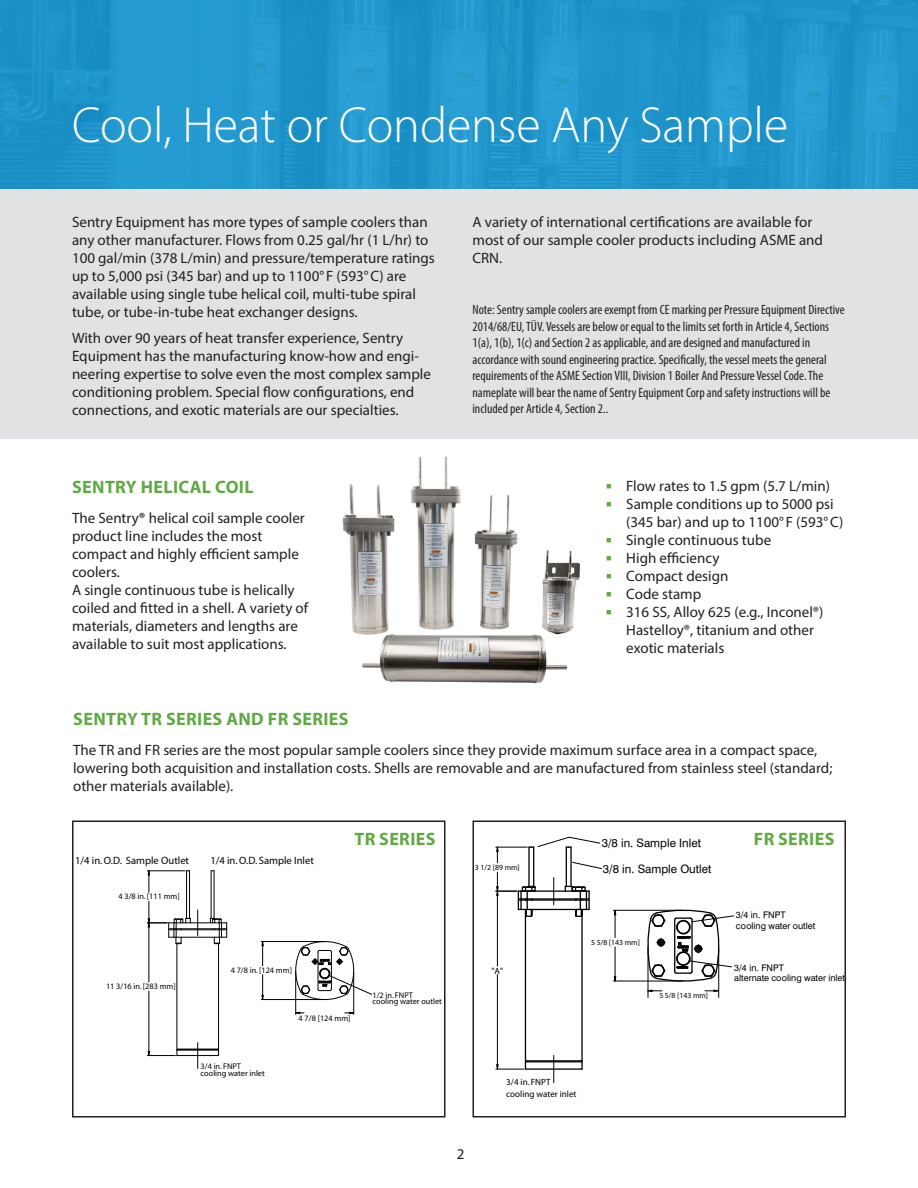
<style>
.page{position:relative;width:918px;height:1188px;background:#fff}
.page>*{position:absolute;margin:0;border:0;box-sizing:border-box;transform-origin:0 0}
.t1{font:300 51px "Myriad Pro";color:#fff}
.Subhead_-_All_Caps_1{font:700 18px "Myriad Pro";letter-spacing:.02em;color:#61a945}
.Body_Copy{font:15px/18px "Myriad Pro";color:#231f20}
.t2{font:condensed 13.5px/16.5px "Myriad Pro";color:#231f20}
.t3{font:11.7px "Halvett";color:#000}
.t4{font:10.65px "Myriad";color:#000}
.t5{font:9px/10.5px "Halvett";color:#000}
.t6{font:9px/11.7px "Myriad";color:#000}
.t7{font:8.25px/7.1px "Myriad";color:#000}
.t8{font:7.8px "Myriad";color:#000}
.s1{font-weight:600}
</style>
<div class="page">
<div style="left:0;top:164px;width:918px;height:275px;background:#e1e2e4"></div>
<img style="left:0;top:0;width:918px;height:189px">
<img style="left:342px;top:456px;width:238px;height:228px">
<svg style="left:197px;top:910px;width:1px;height:26px"></svg>
<hr style="left:149px;top:991px;width:1px;height:60px;background:#000">
<hr style="left:149px;top:927px;width:1px;height:55px;background:#000">
<hr style="left:147px;top:871px;width:38px;height:1px;background:#000">
<svg style="left:148px;top:870px;width:2px;height:22px"></svg>
<hr style="left:211px;top:871px;width:1px;height:47px;background:#000">
<hr style="left:214px;top:871px;width:1px;height:47px;background:#000">
<hr style="left:186px;top:871px;width:1px;height:47px;background:#000">
<hr style="left:189px;top:871px;width:1px;height:47px;background:#000">
<hr style="left:177px;top:944px;width:1px;height:105px;background:#000">
<hr style="left:218px;top:944px;width:1px;height:105px;background:#000">
<hr style="left:176px;top:937px;width:43px;height:1px;background:#000">
<hr style="left:176px;top:929px;width:43px;height:1px;background:#000">
<hr style="left:176px;top:923px;width:43px;height:1px;background:#000">
<hr style="left:176px;top:928px;width:43px;height:1px;background:#000">
<svg style="left:210px;top:918px;width:17px;height:26px"></svg>
<svg style="left:147px;top:901px;width:44px;height:43px"></svg>
<svg style="left:147px;top:1043px;width:72px;height:25px"></svg>
<hr style="left:178px;top:1049px;width:39px;height:1px;background:#000">
<hr style="left:295px;top:972px;width:1px;height:42px;background:#000">
<hr style="left:353px;top:972px;width:1px;height:42px;background:#000">
<svg style="left:295px;top:1012px;width:9px;height:2px"></svg>
<svg style="left:345px;top:1012px;width:10px;height:2px"></svg>
<hr style="left:261px;top:941px;width:65px;height:1px;background:#000">
<hr style="left:261px;top:999px;width:65px;height:1px;background:#000">
<svg style="left:261px;top:941px;width:3px;height:25px"></svg>
<svg style="left:261px;top:975px;width:3px;height:26px"></svg>
<svg style="left:294px;top:941px;width:78px;height:60px"></svg>
<div style="left:72px;top:820px;width:374px;height:298px;border:2px solid #231f20"></div>
<svg style="left:553px;top:877px;width:1px;height:28px"></svg>
<svg style="left:553px;top:1055px;width:1px;height:28px"></svg>
<hr style="left:497px;top:974px;width:1px;height:91px;background:#000">
<hr style="left:497px;top:896px;width:1px;height:70px;background:#000">
<hr style="left:496px;top:847px;width:31px;height:1px;background:#000">
<svg style="left:496px;top:846px;width:3px;height:17px"></svg>
<svg style="left:647px;top:990px;width:15px;height:2px"></svg>
<svg style="left:705px;top:990px;width:15px;height:2px"></svg>
<svg style="left:572px;top:862px;width:30px;height:7px"></svg>
<hr style="left:566px;top:847px;width:1px;height:39px;background:#000">
<hr style="left:570px;top:847px;width:2px;height:39px;background:#000">
<hr style="left:528px;top:847px;width:2px;height:39px;background:#000">
<hr style="left:533px;top:847px;width:1px;height:39px;background:#000">
<hr style="left:525px;top:909px;width:1px;height:152px;background:#000">
<hr style="left:581px;top:909px;width:2px;height:152px;background:#000">
<svg style="left:579px;top:1059px;width:4px;height:10px"></svg>
<svg style="left:496px;top:1059px;width:32px;height:11px"></svg>
<svg style="left:528px;top:837px;width:73px;height:11px"></svg>
<hr style="left:525px;top:1060px;width:57px;height:2px;background:#000">
<hr style="left:527px;top:909px;width:53px;height:1px;background:#000">
<hr style="left:527px;top:899px;width:53px;height:2px;background:#000">
<hr style="left:527px;top:898px;width:53px;height:2px;background:#000">
<hr style="left:527px;top:890px;width:53px;height:2px;background:#000">
<svg style="left:565px;top:885px;width:25px;height:33px"></svg>
<svg style="left:496px;top:872px;width:41px;height:46px"></svg>
<hr style="left:525px;top:1068px;width:57px;height:2px;background:#000">
<hr style="left:648px;top:947px;width:1px;height:50px;background:#000">
<hr style="left:718px;top:947px;width:1px;height:50px;background:#000">
<hr style="left:613px;top:910px;width:70px;height:1px;background:#000">
<hr style="left:613px;top:981px;width:70px;height:1px;background:#000">
<svg style="left:614px;top:909px;width:2px;height:29px"></svg>
<svg style="left:614px;top:947px;width:2px;height:35px"></svg>
<svg style="left:647px;top:909px;width:87px;height:73px"></svg>
<div style="left:677px;top:920px;width:13px;height:14px;border:1px solid #000;border-radius:50%"></div>
<div style="left:694px;top:945px;width:8px;height:8px;border:1px solid #000;border-radius:50%"></div>
<div style="left:657px;top:938px;width:8px;height:9px;border:1px solid #000;border-radius:50%"></div>
<div style="left:676px;top:951px;width:15px;height:15px;border:1px solid #000;border-radius:50%"></div>
<div style="left:677px;top:952px;width:13px;height:13px;border:1px solid #000;border-radius:50%"></div>
<div style="left:472px;top:820px;width:374px;height:298px;border:2px solid #231f20"></div>
<p class="t1" style="left:72px;top:94px;width:718px">Cool, Heat or Condense Any Sample</p>
<p class="Body_Copy" style="left:72px;top:213px;width:364px">Sentry Equipment has more types of sample coolers than any other manufacturer. Flows from 0.25 gal/hr (1 L/hr) to 100 gal/min (378 L/min) and pressure/temperature ratings up to 5,000 psi (345 bar) and up to 1100° F (593°C) are available using single tube helical coil, multi-tube spiral tube, or tube-in-tube heat exchanger designs.</p>
<p class="Body_Copy" style="left:72px;top:328px;width:361px">With over 90 years of heat transfer experience, Sentry Equipment has the manufacturing know-how and engi&shy;neering expertise to solve even the most complex sample conditioning problem. Special flow configurations, end connections, and exotic materials are our specialties.</p>
<p class="Subhead_-_All_Caps_1" style="left:72px;top:476px;width:183px">SENTRY HELICAL COIL</p>
<p class="Body_Copy" style="left:72px;top:509px;width:238px">The Sentry<span class="s1">®</span> helical coil sample cooler product line includes the most compact and highly efficient sample coolers.<br>A single continuous tube is helically coiled and fitted in a shell. A variety of materials, diameters and lengths are available to suit most applications.</p>
<p class="Body_Copy" style="left:472px;top:213px;width:352px">A variety of international certifications are available for most of our sample cooler products including ASME and<br>CRN.</p>
<p class="t2" style="left:472px;top:301px;width:374px">Note: Sentry sample coolers are exempt from CE marking per Pressure Equipment Directive 2014/68/EU, TÜV. Vessels are below or equal to the limits set forth in Article 4, Sections 1(a), 1(b), 1(c) and Section 2 as applicable, and are designed and manufactured in accordance with sound engineering practice. Specifically, the vessel meets the general requirements of the ASME Section VIII, Division 1 Boiler And Pressure Vessel Code. The nameplate will bear the name of Sentry Equipment Corp and safety instructions will be included per Article 4, Section 2..</p>
<p class="Body_Copy" style="left:626px;top:477px;width:205px">Flow rates to 1.5 gpm (5.7 L/min)</p>
<p class="Body_Copy" style="left:626px;top:495px;width:219px">Sample conditions up to 5000 psi (345 bar) and up to 1100° F (593°C)</p>
<p class="Body_Copy" style="left:626px;top:531px;width:146px">Single continuous tube</p>
<p class="Body_Copy" style="left:626px;top:549px;width:95px">High efficiency</p>
<p class="Body_Copy" style="left:626px;top:567px;width:104px">Compact design</p>
<p class="Body_Copy" style="left:626px;top:585px;width:77px">Code stamp</p>
<p class="Body_Copy" style="left:626px;top:603px;width:199px">316 SS, Alloy 625 (e.g., Inconel®)<br>Hastelloy®, titanium and other exotic materials</p>
<p class="Subhead_-_All_Caps_1" style="left:73px;top:707px;width:277px">SENTRY TR SERIES AND FR SERIES</p>
<p class="Body_Copy" style="left:73px;top:741px;width:761px">The TR and FR series are the most popular sample coolers since they provide maximum surface area in a compact space, lowering both acquisition and installation costs. Shells are removable and are manufactured from stainless steel (standard; other materials available).</p>
<p class="t4" style="left:75px;top:855px;width:116px">1/4 in. O.D. Sample Outlet</p>
<p class="t4" style="left:210px;top:855px;width:105px">1/4 in. O.D. Sample Inlet</p>
<p class="t7" style="left:118px;top:894px;width:63px">4 3/8 in. [111 mm]</p>
<p class="t7" style="left:106px;top:983px;width:71px">11 3/16 in. [283 mm]</p>
<p class="t7" style="left:231px;top:967px;width:63px">4 7/8 in. [124 mm]</p>
<p class="Subhead_-_All_Caps_1" style="left:355px;top:827px;width:82px">TR SERIES</p>
<p class="Subhead_-_All_Caps_1" style="left:754px;top:827px;width:82px">FR SERIES</p>
<p class="t3" style="left:602px;top:836px;width:101px">3/8 in. Sample Inlet</p>
<p class="t8" style="left:475px;top:863px;width:46px">3 1/2 [89 mm]</p>
<p class="t7" style="left:373px;top:992px;width:71px;line-height:5.8px">1/2 in. FNPT<br>cooling water outlet</p>
<p class="t6" style="left:492px;top:965px;width:13px">"A"</p>
<p class="t3" style="left:603px;top:862px;width:110px">3/8 in. Sample Outlet</p>
<p class="t8" style="left:591px;top:939px;width:50px">5 5/8 [143 mm]</p>
<p class="t8" style="left:659px;top:991px;width:50px">5 5/8 [143 mm]</p>
<p class="t5" style="left:736px;top:910px;width:81px">3/4 in. FNPT cooling water outlet</p>
<p class="t5" style="left:734px;top:962px;width:112px">3/4 in. FNPT<br>alternate cooling water inlet</p>
<p class="t7" style="left:201px;top:1063px;width:66px">3/4 in. FNPT cooling water inlet</p>
<p class="t7" style="left:299px;top:1015px;width:53px">4 7/8 [124 mm]</p>
<p class="Body_Copy" style="left:457px;top:1144px;width:9px">2</p>
<p class="t6" style="left:506px;top:1077px;width:72px">3/4 in. FNPT cooling water inlet</p>
</div>
